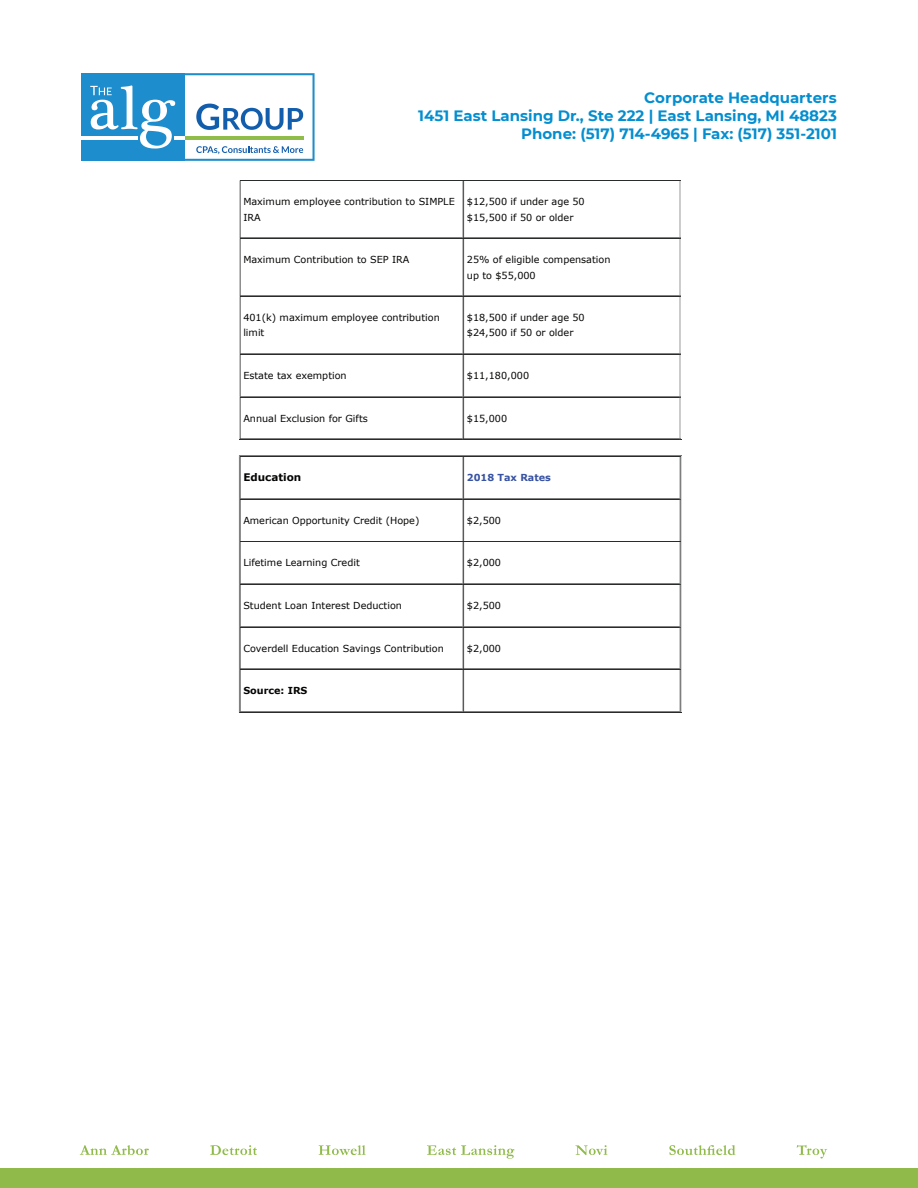
<style>
.page{position:relative;width:918px;height:1188px;background:#fff}
.page>*{position:absolute;margin:0;border:0;box-sizing:border-box;transform-origin:0 0}
.t1{font:700 15px/18px "Montserrat";color:#048ed0;text-align:right}
.t2{font:700 10.5px "Verdana";color:#040503}
.t3{font:9.6px/15.3px "Verdana";color:#040503}
.t4{font:700 9.6px "Verdana";color:#3853a3}
.t5{font:700 9.6px "Verdana";color:#040503}
</style>
<div class="page">
<svg style="left:81px;top:73px;width:234px;height:88px"></svg>
<div style="left:0;top:1169px;width:918px;height:19px;background:#90bb4a"></div>
<svg style="left:80px;top:1145px;width:747px;height:14px"></svg>
<hr style="left:239px;top:439px;width:442px;height:1px;background:#2a2b2b">
<hr style="left:240px;top:180px;width:223px;height:1px;background:#2a2b2b">
<hr style="left:463px;top:180px;width:217px;height:1px;background:#2a2b2b">
<hr style="left:240px;top:238px;width:223px;height:1px;background:#2a2b2b">
<hr style="left:240px;top:295px;width:223px;height:1px;background:#808180">
<hr style="left:463px;top:238px;width:217px;height:1px;background:#2a2b2b">
<hr style="left:463px;top:295px;width:217px;height:1px;background:#808180">
<hr style="left:240px;top:296px;width:223px;height:1px;background:#2a2b2b">
<hr style="left:240px;top:353px;width:223px;height:1px;background:#808180">
<hr style="left:463px;top:296px;width:217px;height:1px;background:#2a2b2b">
<hr style="left:463px;top:353px;width:217px;height:1px;background:#808180">
<hr style="left:240px;top:354px;width:223px;height:1px;background:#2a2b2b">
<hr style="left:240px;top:396px;width:223px;height:1px;background:#808180">
<hr style="left:463px;top:354px;width:217px;height:1px;background:#2a2b2b">
<hr style="left:463px;top:396px;width:217px;height:1px;background:#808180">
<hr style="left:240px;top:397px;width:223px;height:1px;background:#2a2b2b">
<hr style="left:240px;top:439px;width:223px;height:1px;background:#808180">
<svg style="left:240px;top:181px;width:1px;height:258px"></svg>
<hr style="left:463px;top:397px;width:217px;height:1px;background:#2a2b2b">
<hr style="left:463px;top:439px;width:217px;height:1px;background:#808180">
<svg style="left:680px;top:180px;width:1px;height:259px"></svg>
<svg style="left:462px;top:181px;width:2px;height:258px"></svg>
<hr style="left:239px;top:455px;width:442px;height:1px;background:#808180">
<hr style="left:239px;top:712px;width:442px;height:1px;background:#2a2b2b">
<hr style="left:240px;top:456px;width:223px;height:1px;background:#2a2b2b">
<hr style="left:240px;top:498px;width:223px;height:1px;background:#808180">
<hr style="left:463px;top:456px;width:217px;height:1px;background:#2a2b2b">
<hr style="left:463px;top:498px;width:217px;height:1px;background:#808180">
<hr style="left:240px;top:499px;width:223px;height:1px;background:#2a2b2b">
<hr style="left:463px;top:499px;width:217px;height:1px;background:#2a2b2b">
<hr style="left:240px;top:541px;width:223px;height:1px;background:#2a2b2b">
<hr style="left:240px;top:583px;width:223px;height:1px;background:#808180">
<hr style="left:463px;top:541px;width:217px;height:1px;background:#2a2b2b">
<hr style="left:463px;top:583px;width:217px;height:1px;background:#808180">
<hr style="left:240px;top:584px;width:223px;height:1px;background:#2a2b2b">
<hr style="left:240px;top:626px;width:223px;height:1px;background:#808180">
<hr style="left:463px;top:584px;width:217px;height:1px;background:#2a2b2b">
<hr style="left:463px;top:626px;width:217px;height:1px;background:#808180">
<hr style="left:240px;top:627px;width:223px;height:1px;background:#2a2b2b">
<hr style="left:463px;top:627px;width:217px;height:1px;background:#2a2b2b">
<hr style="left:240px;top:669px;width:223px;height:1px;background:#2a2b2b">
<hr style="left:240px;top:711px;width:223px;height:1px;background:#808180">
<svg style="left:239px;top:456px;width:2px;height:257px"></svg>
<hr style="left:463px;top:669px;width:217px;height:1px;background:#2a2b2b">
<hr style="left:463px;top:711px;width:217px;height:1px;background:#808180">
<svg style="left:680px;top:456px;width:1px;height:256px"></svg>
<svg style="left:462px;top:457px;width:2px;height:255px"></svg>
<h1 class="t1" style="left:418px;top:88px;width:420px">Corporate Headquarters<br>1451 East Lansing Dr., Ste 222 | East Lansing, MI 48823<br>Phone: (517) 714-4965 | Fax: (517) 351-2101</h1>
<p class="t3" style="left:243px;top:194px;width:213px">Maximum employee contribution to SIMPLE<br>IRA</p>
<p class="t3" style="left:467px;top:194px;width:119px">$12,500 if under age 50 $15,500 if 50 or older</p>
<p class="t3" style="left:243px;top:252px;width:168px">Maximum Contribution to SEP IRA</p>
<p class="t3" style="left:467px;top:252px;width:145px">25% of eligible compensation up to $55,000</p>
<p class="t3" style="left:243px;top:310px;width:198px">401(k) maximum employee contribution limit</p>
<p class="t3" style="left:467px;top:310px;width:119px">$18,500 if under age 50 $24,500 if 50 or older</p>
<p class="t3" style="left:243px;top:368px;width:105px">Estate tax exemption</p>
<p class="t3" style="left:467px;top:368px;width:64px">$11,180,000</p>
<p class="t3" style="left:243px;top:411px;width:126px">Annual Exclusion for Gifts</p>
<p class="t3" style="left:467px;top:411px;width:42px">$15,000</p>
<p class="t2" style="left:243px;top:471px;width:59px">Education</p>
<p class="t4" style="left:467px;top:471px;width:86px">2018 Tax Rates</p>
<p class="t3" style="left:243px;top:513px;width:178px">American Opportunity Credit (Hope)</p>
<p class="t3" style="left:467px;top:513px;width:36px">$2,500</p>
<p class="t3" style="left:243px;top:555px;width:118px">Lifetime Learning Credit</p>
<p class="t3" style="left:467px;top:555px;width:36px">$2,000</p>
<p class="t3" style="left:243px;top:598px;width:160px">Student Loan Interest Deduction</p>
<p class="t3" style="left:467px;top:598px;width:36px">$2,500</p>
<p class="t3" style="left:243px;top:641px;width:202px">Coverdell Education Savings Contribution</p>
<p class="t3" style="left:467px;top:641px;width:36px">$2,000</p>
<p class="t5" style="left:243px;top:685px;width:66px">Source: IRS</p>
</div>
